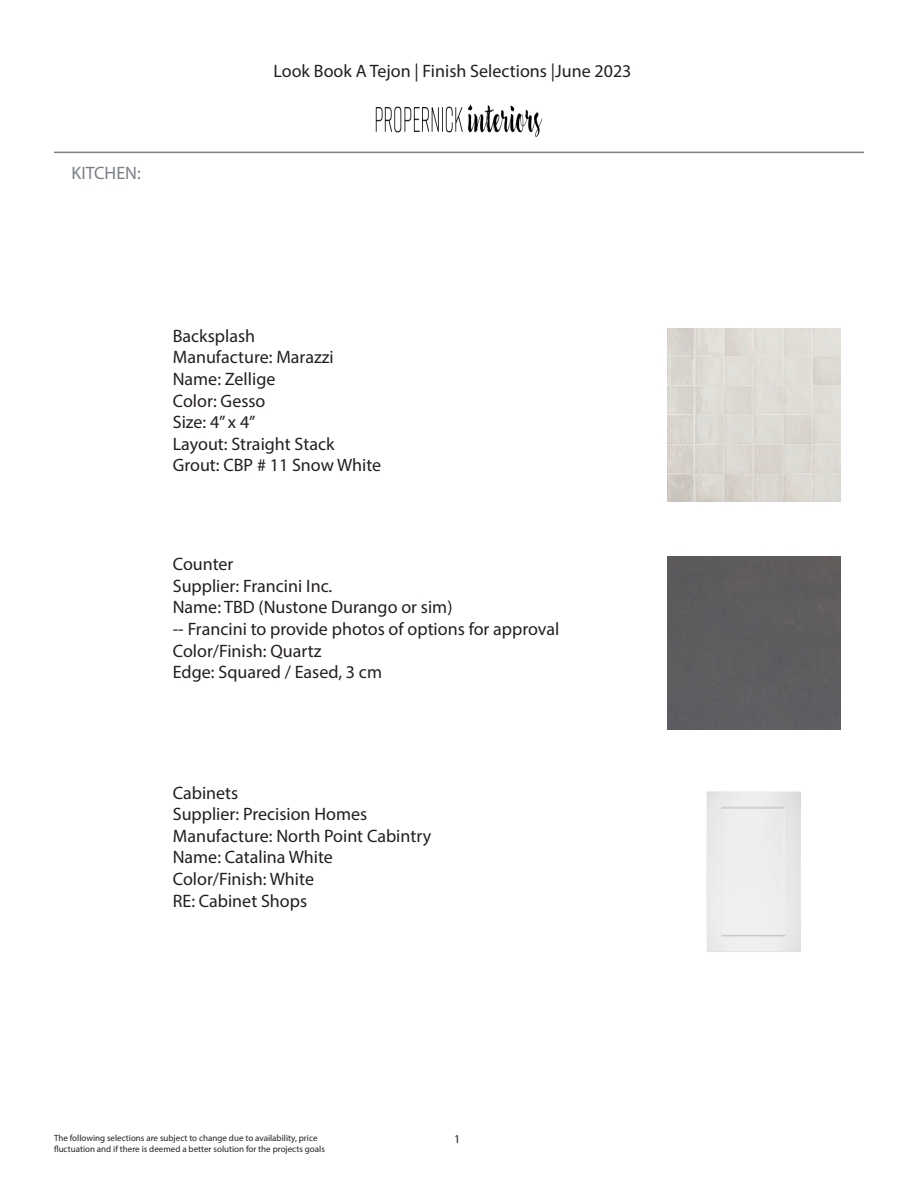
<style>
.page{position:relative;width:918px;height:1188px;background:#fff}
.page>*{position:absolute;margin:0;border:0;box-sizing:border-box;transform-origin:0 0}
.t1{font:18px "Myriad Pro";color:#231f20}
.t2{font:18px "Myriad Pro";color:#7b8085}
.t3{font:12px "Myriad Pro";color:#231f20}
.t4{font:9px "Myriad Pro";color:#231f20}
</style>
<div class="page">
<hr style="left:54px;top:152px;width:810px;height:1px;background:#7b8085">
<img style="left:667px;top:328px;width:173px;height:173px">
<img style="left:375px;top:104px;width:168px;height:33px">
<img style="left:706px;top:791px;width:95px;height:161px">
<div style="left:667px;top:557px;width:173px;height:172px;background:#5d5c5f"></div>
<p class="t2" style="left:72px;top:162px;width:71px">KITCHEN:</p>
<p class="t1" style="left:274px;top:60px;width:359px">Look Book A Tejon | Finish Selections |June 2023</p>
<p class="t1" style="left:173px;top:325px;width:84px">Backsplash</p>
<p class="t1" style="left:173px;top:346px;width:162px">Manufacture: Marazzi</p>
<p class="t1" style="left:173px;top:368px;width:104px">Name: Zellige</p>
<p class="t1" style="left:173px;top:389px;width:94px">Color: Gesso</p>
<p class="t1" style="left:173px;top:411px;width:84px">Size: 4” x 4”</p>
<p class="t1" style="left:173px;top:433px;width:163px">Layout: Straight Stack</p>
<p class="t1" style="left:173px;top:454px;width:210px">Grout: CBP # 11 Snow White</p>
<p class="t1" style="left:173px;top:553px;width:62px">Counter</p>
<p class="t1" style="left:173px;top:575px;width:161px">Supplier: Francini Inc.</p>
<p class="t1" style="left:173px;top:596px;width:281px">Name: TBD (Nustone Durango or sim)</p>
<p class="t1" style="left:173px;top:618px;width:388px">-- Francini to provide photos of options for approval</p>
<p class="t1" style="left:173px;top:639px;width:150px">Color/Finish: Quartz</p>
<p class="t1" style="left:173px;top:661px;width:211px">Edge: Squared / Eased, 3 cm</p>
<p class="t1" style="left:173px;top:782px;width:67px">Cabinets</p>
<p class="t1" style="left:173px;top:803px;width:196px">Supplier: Precision Homes</p>
<p class="t1" style="left:173px;top:825px;width:260px">Manufacture: North Point Cabintry</p>
<p class="t1" style="left:173px;top:846px;width:162px">Name: Catalina White</p>
<p class="t1" style="left:173px;top:868px;width:143px">Color/Finish: White</p>
<p class="t1" style="left:173px;top:890px;width:136px">RE: Cabinet Shops</p>
<p class="t4" style="left:54px;top:1133px;width:265px">The following selections are subject to change due to availability, price</p>
<p class="t3" style="left:454px;top:1132px;width:8px">1</p>
<p class="t4" style="left:54px;top:1144px;width:272px">fluctuation and if there is deemed a better solution for the projects goals</p>
</div>
